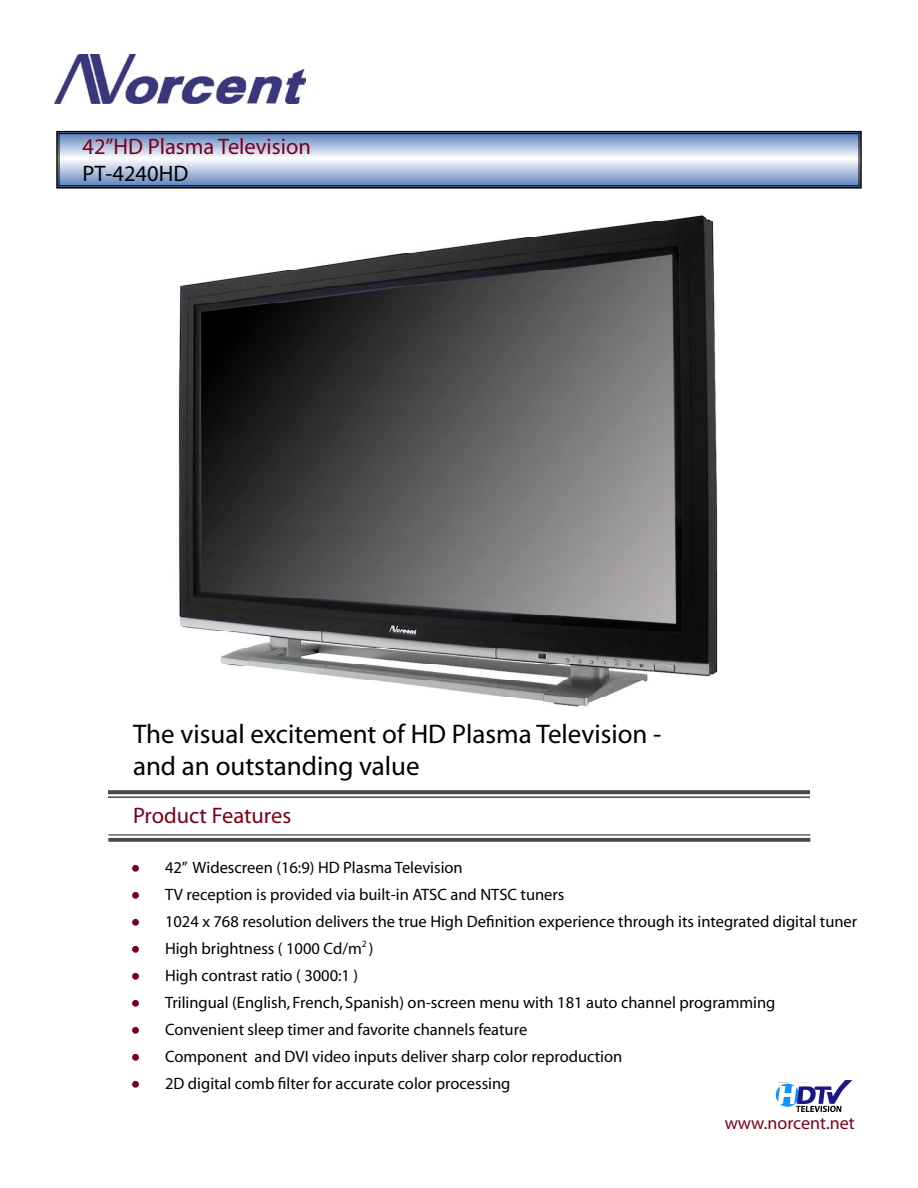
<style>
.page{position:relative;width:918px;height:1188px;background:#fff}
.page>*{position:absolute;margin:0;border:0;box-sizing:border-box;transform-origin:0 0}
.t1{font:27px "Myriad";color:#000}
.t2{font:22.5px "Myriad";color:#7c0019}
.t3{font:22.5px "Myriad";color:#000}
.t4{font:18px "Myriad";color:#7c0019}
.t5{font:16.5px "Myriad";color:#000}
</style>
<div class="page">
<svg style="left:56px;top:130px;width:806px;height:59px;background:#a7b7d1"></svg>
<div style="left:59px;top:133px;width:800px;height:53px;border:1px solid #000"></div>
<hr style="left:108px;top:834px;width:702px;height:2px;background:#484848">
<svg style="left:108px;top:838px;width:702px;height:4px;background:#535353"></svg>
<svg style="left:108px;top:790px;width:702px;height:4px;background:#505050"></svg>
<hr style="left:108px;top:797px;width:702px;height:1px;background:#484848">
<div style="left:132px;top:865px;width:7px;height:7px;border:3px solid #7c0019;border-radius:50%"></div>
<div style="left:132px;top:892px;width:7px;height:7px;border:3px solid #7c0019;border-radius:50%"></div>
<div style="left:132px;top:919px;width:7px;height:7px;border:3px solid #7c0019;border-radius:50%"></div>
<div style="left:132px;top:946px;width:7px;height:7px;border:3px solid #7c0019;border-radius:50%"></div>
<div style="left:132px;top:973px;width:7px;height:7px;border:3px solid #7c0019;border-radius:50%"></div>
<div style="left:132px;top:1000px;width:7px;height:7px;border:3px solid #7c0019;border-radius:50%"></div>
<div style="left:132px;top:1027px;width:7px;height:7px;border:3px solid #7c0019;border-radius:50%"></div>
<div style="left:132px;top:1054px;width:7px;height:7px;border:3px solid #7c0019;border-radius:50%"></div>
<div style="left:132px;top:1081px;width:7px;height:7px;border:3px solid #7c0019;border-radius:50%"></div>
<img style="left:178px;top:215px;width:540px;height:492px">
<img style="left:54px;top:54px;width:251px;height:50px">
<svg style="left:776px;top:1080px;width:76px;height:32px"></svg>
<p class="t2" style="left:82px;top:135px;width:230px">42”HD Plasma Television</p>
<p class="t3" style="left:82px;top:162px;width:107px">PT-4240HD</p>
<p class="t1" style="left:133px;top:720px;width:530px">The visual excitement of HD Plasma Television -</p>
<p class="t1" style="left:133px;top:753px;width:288px">and an outstanding value</p>
<p class="t2" style="left:133px;top:804px;width:160px">Product Features</p>
<p class="t5" style="left:165px;top:859px;width:299px">42” Widescreen (16:9) HD Plasma Television</p>
<p class="t5" style="left:165px;top:886px;width:401px">TV reception is provided via built-in ATSC and NTSC tuners</p>
<p class="t5" style="left:165px;top:913px;width:694px">1024 x 768 resolution delivers the true High Definition experience through its integrated digital tuner</p>
<p class="t5" style="left:165px;top:940px;width:210px">High brightness ( 1000 Cd/m<sup>2</sup> )</p>
<p class="t5" style="left:165px;top:967px;width:195px">High contrast ratio ( 3000:1 )</p>
<p class="t5" style="left:165px;top:994px;width:612px">Trilingual (English, French, Spanish) on-screen menu with 181 auto channel programming</p>
<p class="t5" style="left:165px;top:1021px;width:364px">Convenient sleep timer and favorite channels feature</p>
<p class="t5" style="left:165px;top:1048px;width:459px">Component and DVI video inputs deliver sharp color reproduction</p>
<p class="t5" style="left:165px;top:1075px;width:347px">2D digital comb filter for accurate color processing</p>
<p class="t4" style="left:725px;top:1114px;width:131px">www.norcent.net</p>
</div>
